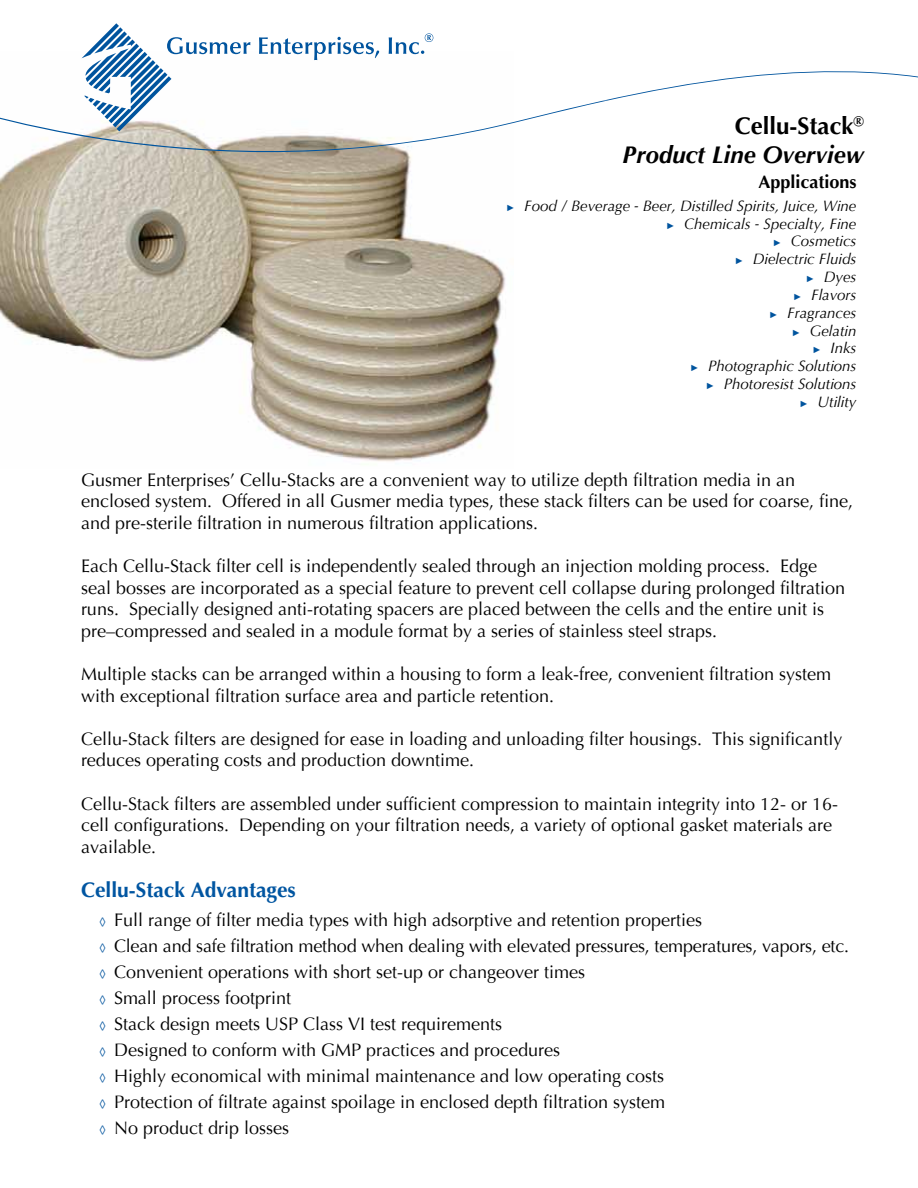
<style>
.page{position:relative;width:918px;height:1188px;background:#fff}
.page>*{position:absolute;margin:0;border:0;box-sizing:border-box;transform-origin:0 0}
.t1{font:italic 700 24px/28.8px "Optima";color:#000;text-align:right}
.t2{font:700 21px "Optima";color:#0055a1}
.t3{font:18px/21.6px "Optima";color:#000}
.t4{font:700 18px "Optima";color:#000}
.t5{font:italic 15px/17.9px "Optima";color:#000;text-align:right}
.s1{font-style:normal}
.s2{font-family:"Arial";font-style:normal;font-size:9px;color:#00549e}
.s3{font-family:"Adobe Jenson Pro";font-size:12px;color:#00549e}
</style>
<div class="page">
<img style="left:0;top:51px;width:506px;height:411px">
<svg style="left:259px;top:37px;width:120px;height:23px"></svg>
<svg style="left:82px;top:23px;width:169px;height:66px"></svg>
<svg style="left:389px;top:33px;width:44px;height:21px"></svg>
<svg style="left:0;top:89px;width:605px;height:102px"></svg>
<svg style="left:602px;top:71px;width:316px;height:30px"></svg>
<h1 class="t1" style="left:623px;top:112px;width:243px"><span class="s1">Cellu-Stack</span><sup>®<br></sup>Product Line Overview</h1>
<p class="t4" style="left:758px;top:170px;width:100px">Applications</p>
<p class="t5" style="left:506px;top:197px;width:352px"><span class="s2">►</span> Food / Beverage - Beer, Distilled Spirits, Juice, Wine <span class="s2">►</span> Chemicals - Specialty, Fine<br><span class="s2">►</span> Cosmetics<br><span class="s2">►</span> Dielectric Fluids<br><span class="s2">►</span> Dyes<br><span class="s2">►</span> Flavors<br><span class="s2">►</span> Fragrances<br><span class="s2">►</span> Gelatin<br><span class="s2">►</span> Inks<br><span class="s2">►</span> Photographic Solutions<br><span class="s2">►</span> Photoresist Solutions<br><span class="s2">►</span> Utility</p>
<p class="t3" style="left:81px;top:469px;width:774px">Gusmer Enterprises’ Cellu-Stacks are a convenient way to utilize depth filtration media in an enclosed system. Offered in all Gusmer media types, these stack filters can be used for coarse, fine, and pre-sterile filtration in numerous filtration applications.</p>
<p class="t3" style="left:81px;top:555px;width:766px">Each Cellu-Stack filter cell is independently sealed through an injection molding process. Edge seal bosses are incorporated as a special feature to prevent cell collapse during prolonged filtration runs. Specially designed anti-rotating spacers are placed between the cells and the entire unit is pre–compressed and sealed in a module format by a series of stainless steel straps.</p>
<p class="t3" style="left:81px;top:663px;width:752px">Multiple stacks can be arranged within a housing to form a leak-free, convenient filtration system with exceptional filtration surface area and particle retention.</p>
<p class="t3" style="left:81px;top:728px;width:763px">Cellu-Stack filters are designed for ease in loading and unloading filter housings. This significantly reduces operating costs and production downtime.</p>
<p class="t3" style="left:81px;top:793px;width:759px">Cellu-Stack filters are assembled under sufficient compression to maintain integrity into 12- or 16- cell configurations. Depending on your filtration needs, a variety of optional gasket materials are available.</p>
<p class="t2" style="left:81px;top:877px;width:216px">Cellu-Stack Advantages</p>
<p class="t3" style="left:99px;top:908px;width:752px;line-height:26px"><span class="s3">◊</span> Full range of filter media types with high adsorptive and retention properties<br><span class="s3">◊</span> Clean and safe filtration method when dealing with elevated pressures, temperatures, vapors, etc. <span class="s3">◊</span> Convenient operations with short set-up or changeover times<br><span class="s3">◊</span> Small process footprint<br><span class="s3">◊</span> Stack design meets USP Class VI test requirements<br><span class="s3">◊</span> Designed to conform with GMP practices and procedures<br><span class="s3">◊</span> Highly economical with minimal maintenance and low operating costs<br><span class="s3">◊</span> Protection of filtrate against spoilage in enclosed depth filtration system<br><span class="s3">◊</span> No product drip losses</p>
</div>
